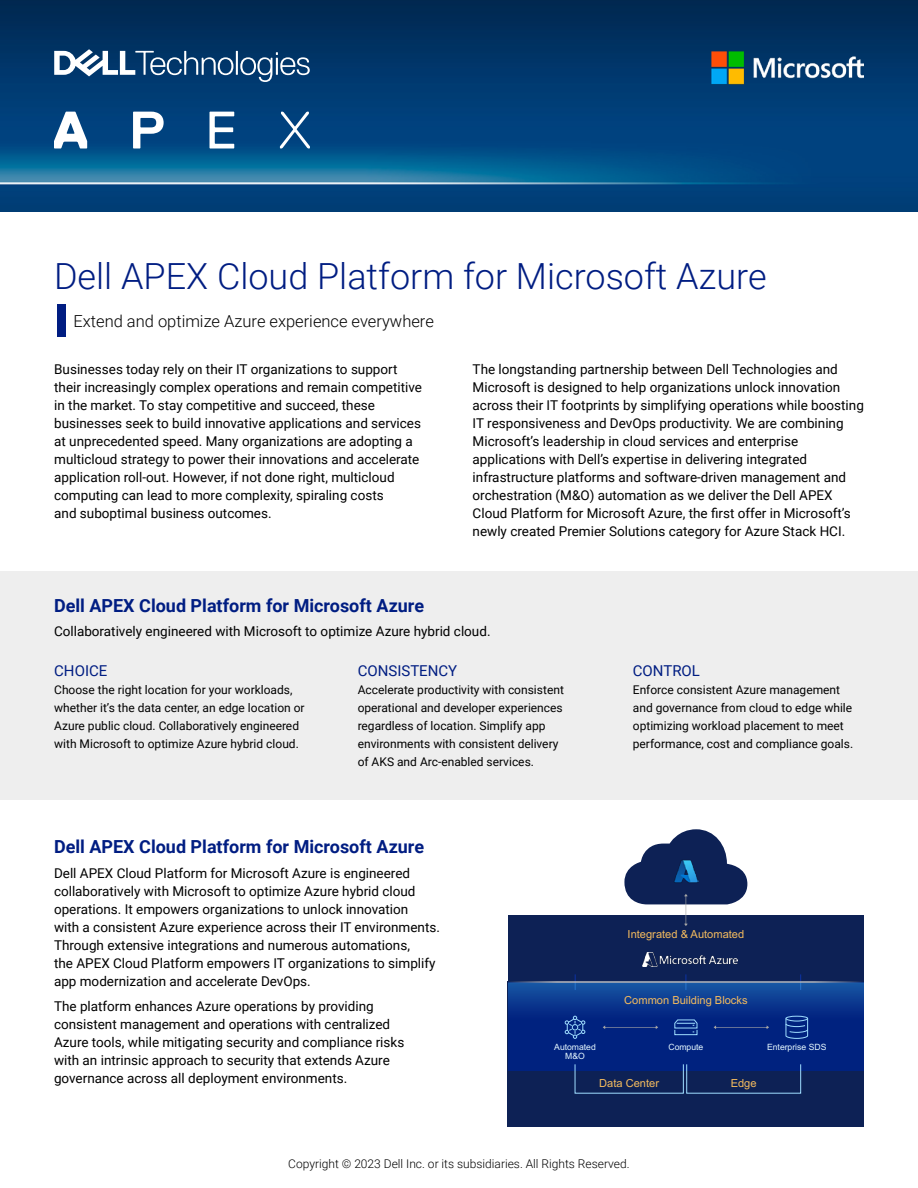
<style>
.page{position:relative;width:918px;height:1188px;background:#fff}
.page>*{position:absolute;margin:0;border:0;box-sizing:border-box;transform-origin:0 0}
.Page_Header{font:300 36px "Roboto";color:#001d82}
.Body_Copy_Header{font:700 18px "Roboto";color:#001d82}
.t1{font:300 16.5px "Roboto";color:#000}
.Body_Copy_Header-2{font:15px "Roboto";color:#001d82}
.Body_Copy{font:13.5px/18px "Roboto";color:#000}
.Body_Copy-2{font:12px/18px "Roboto";color:#000}
.t2{font:300 12px "Roboto";color:#000}
.t3{font:11.1px "Arial";color:#f4bb5e}
.t4{font:8.7px/9.8px "Arial";color:#e5f8ff;text-align:center}
</style>
<div class="page">
<img style="left:0;top:0;width:918px;height:211px">
<div style="left:0;top:571px;width:918px;height:228px;background:#eee"></div>
<svg style="left:54px;top:112px;width:33px;height:36px"></svg>
<svg style="left:133px;top:112px;width:31px;height:36px"></svg>
<svg style="left:210px;top:112px;width:24px;height:36px"></svg>
<svg style="left:280px;top:112px;width:30px;height:36px"></svg>
<svg style="left:54px;top:49px;width:256px;height:33px"></svg>
<div style="left:57px;top:304px;width:8px;height:33px;background:#001d82"></div>
<img style="left:711px;top:52px;width:153px;height:32px">
<div style="left:508px;top:981px;width:356px;height:145px;background:#0d2155"></div>
<div style="left:508px;top:982px;width:356px;height:89px;background:#00227f"></div>
<div style="left:508px;top:916px;width:356px;height:66px;background:#0d2155"></div>
<img style="left:642px;top:952px;width:96px;height:15px">
<div style="left:575px;top:1064px;width:109px;height:30px;border:1px solid #9fddff"></div>
<div style="left:686px;top:1064px;width:115px;height:30px;border:1px solid #9fddff"></div>
<img style="left:508px;top:982px;width:356px;height:39px">
<svg style="left:603px;top:1025px;width:55px;height:4px"></svg>
<svg style="left:714px;top:1025px;width:55px;height:4px"></svg>
<div style="left:674px;top:1029px;width:23px;height:6px;border:1px solid #9fddff"></div>
<svg style="left:674px;top:1019px;width:24px;height:14px"></svg>
<svg style="left:565px;top:1016px;width:20px;height:23px"></svg>
<svg style="left:785px;top:1015px;width:23px;height:24px"></svg>
<svg style="left:624px;top:829px;width:123px;height:97px"></svg>
<img style="left:673px;top:859px;width:25px;height:25px">
<p class="Page_Header" style="left:54px;top:251px;width:714px">Dell APEX Cloud Platform for Microsoft Azure</p>
<p class="t1" style="left:73px;top:309px;width:362px">Extend and optimize Azure experience everywhere</p>
<p class="Body_Copy" style="left:54px;top:360px;width:369px">Businesses today rely on their IT organizations to support their increasingly complex operations and remain competitive in the market. To stay competitive and succeed, these businesses seek to build innovative applications and services at unprecedented speed. Many organizations are adopting a multicloud strategy to power their innovations and accelerate application roll-out. However, if not done right, multicloud computing can lead to more complexity, spiraling costs<br>and suboptimal business outcomes.</p>
<p class="Body_Copy" style="left:473px;top:360px;width:393px">The longstanding partnership between Dell Technologies and Microsoft is designed to help organizations unlock innovation across their IT footprints by simplifying operations while boosting IT responsiveness and DevOps productivity. We are combining Microsoft’s leadership in cloud services and enterprise applications with Dell’s expertise in delivering integrated infrastructure platforms and software-driven management and orchestration (M&amp;O) automation as we deliver the Dell APEX Cloud Platform for Microsoft Azure, the first offer in Microsoft’s newly created Premier Solutions category for Azure Stack HCI.</p>
<p class="Body_Copy_Header" style="left:54px;top:593px;width:372px">Dell APEX Cloud Platform for Microsoft Azure</p>
<p class="Body_Copy" style="left:54px;top:622px;width:438px">Collaboratively engineered with Microsoft to optimize Azure hybrid cloud.</p>
<p class="Body_Copy_Header-2" style="left:54px;top:660px;width:55px">CHOICE</p>
<p class="Body_Copy-2" style="left:54px;top:680px;width:252px">Choose the right location for your workloads, whether it’s the data center, an edge location or Azure public cloud. Collaboratively engineered with Microsoft to optimize Azure hybrid cloud.</p>
<p class="Body_Copy_Header-2" style="left:358px;top:660px;width:101px">CONSISTENCY</p>
<p class="Body_Copy-2" style="left:358px;top:680px;width:208px">Accelerate productivity with consistent operational and developer experiences regardless of location. Simplify app environments with consistent delivery of AKS and Arc-enabled services.</p>
<p class="Body_Copy_Header-2" style="left:633px;top:660px;width:69px">CONTROL</p>
<p class="Body_Copy-2" style="left:633px;top:680px;width:222px">Enforce consistent Azure management and governance from cloud to edge while optimizing workload placement to meet performance, cost and compliance goals.</p>
<p class="Body_Copy_Header" style="left:54px;top:834px;width:372px">Dell APEX Cloud Platform for Microsoft Azure</p>
<p class="Body_Copy" style="left:54px;top:864px;width:387px">Dell APEX Cloud Platform for Microsoft Azure is engineered collaboratively with Microsoft to optimize Azure hybrid cloud operations. It empowers organizations to unlock innovation<br>with a consistent Azure experience across their IT environments.<br>Through extensive integrations and numerous automations,<br>the APEX Cloud Platform empowers IT organizations to simplify app modernization and accelerate DevOps.</p>
<p class="Body_Copy" style="left:54px;top:997px;width:352px">The platform enhances Azure operations by providing consistent management and operations with centralized Azure tools, while mitigating security and compliance risks with an intrinsic approach to security that extends Azure governance across all deployment environments.</p>
<p class="t3" style="left:628px;top:926px;width:118px">Integrated &amp; Automated</p>
<p class="t3" style="left:624px;top:993px;width:125px">Common Building Blocks</p>
<p class="t4" style="left:554px;top:1042px;width:43px">Automated<br>M&amp;O</p>
<p class="t4" style="left:668px;top:1042px;width:36px">Compute</p>
<p class="t4" style="left:767px;top:1042px;width:61px">Enterprise SDS</p>
<p class="t3" style="left:599px;top:1075px;width:61px">Data Center</p>
<p class="t3" style="left:731px;top:1075px;width:27px">Edge</p>
<p class="t2" style="left:288px;top:1155px;width:343px">Copyright © 2023 Dell Inc. or its subsidiaries. All Rights Reserved.</p>
</div>
